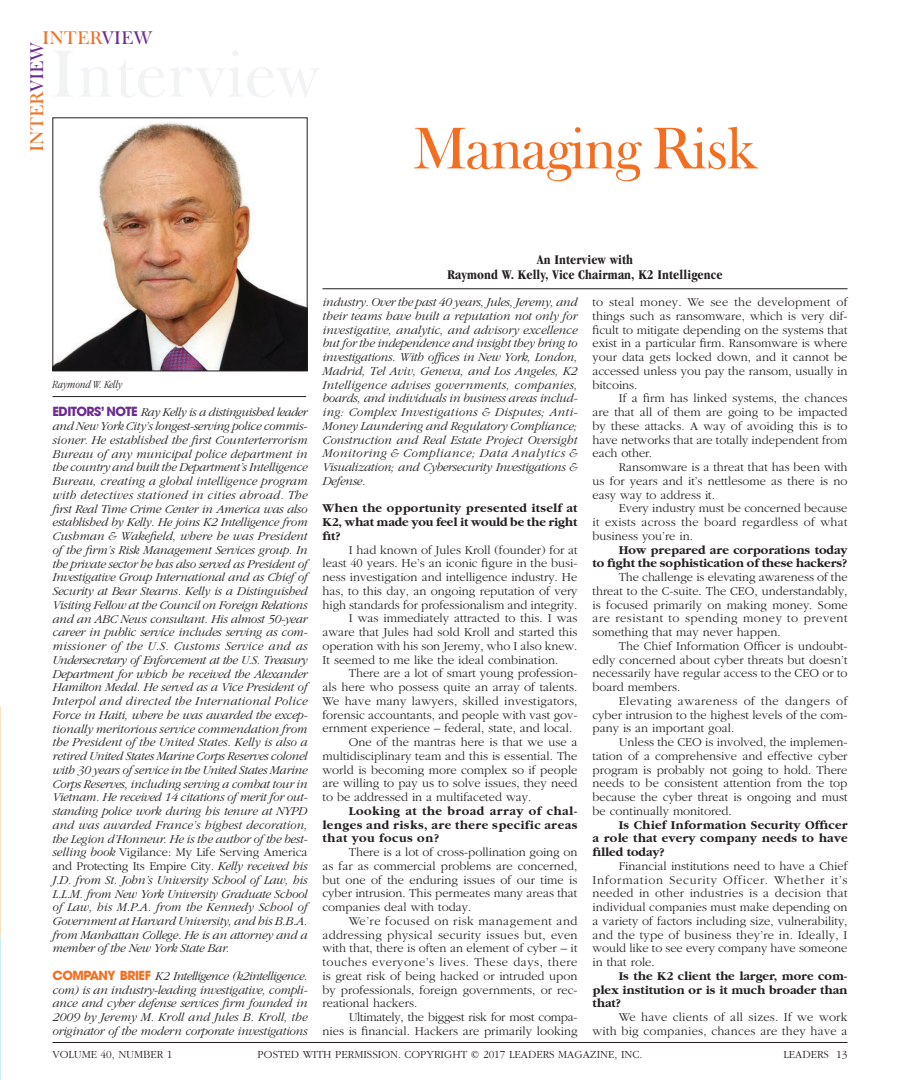
<style>
.page{position:relative;width:900px;height:1080px;background:#fff}
.page>*{position:absolute;margin:0;border:0;box-sizing:border-box;transform-origin:0 0}
.t1{font:60px "Frys Baskerville BT";letter-spacing:-.04em;color:#f36e21}
.t2{font:18.75px "Frys Baskerville BT";color:#f36e21}
.t3{font:700 condensed 13.75px/15px "Garamond";letter-spacing:.01em;color:#231f20;text-align:center}
.t4{font:300 12.5px/13.8px "Garamond";color:#231f20;text-align:justify}
.t5{font:italic 300 12.5px/13.8px "Garamond";letter-spacing:-.02em;color:#231f20;text-align:justify}
.t6{font:700 12.5px/13.8px "Garamond";color:#231f20;text-align:justify}
.t7{font:300 12.5px/13.8px "Garamond";letter-spacing:.02em;color:#231f20;text-align:right}
.t8{font:300 11.25px "Garamond";color:#231f20}
.t9{font:italic 300 condensed 11.25px "Garamond";color:#231f20}
.s1{color:#6e2c91}
.s2{font-family:"Avant Garde";font-weight:700;font-style:normal;color:#6e2c91}
.s3{font-style:normal}
.s4{font-family:"Avant Garde";font-weight:700;font-style:normal;color:#f36e21}
</style>
<div class="page">
<img style="left:0;top:707px;width:1px;height:229px">
<img style="left:54px;top:121px;width:252px;height:248px">
<div style="left:52px;top:118px;width:256px;height:253px;border:1px solid #231f20"></div>
<hr style="left:52px;top:396px;width:254px;height:1px;background:#231f20">
<hr style="left:322px;top:288px;width:526px;height:1px;background:#231f20">
<hr style="left:52px;top:1042px;width:796px;height:1px;background:#231f20">
<h2 class="t2" style="left:42px;top:26px;width:112px">INTER<span class="s1">VIEW</span></h2>
<h2 class="t2" style="left:25px;top:152px;width:112px;rotate:-90deg">INTER<span class="s1">VIEW</span></h2>
<h1 class="t1" style="left:413px;top:111px;width:346px">Managing Risk</h1>
<p class="t9" style="left:53px;top:378px;width:71px">Raymond W. Kelly</p>
<p class="t5" style="left:52px;top:406px;width:261px;text-align:left"><span class="s2">EDITORS’ NOTE</span> Ray Kelly is a distinguished leader and New York City’s longest-serving police commis&shy;sioner. He established the first Counterterrorism Bureau ofany municipal police department in the country and built the Department’s Intelligence Bureau, creating a global intelligence program with detectives stationed in cities abroad. The first Real Time Crime Center in America was also established by Kelly. He joins K2 Intelligence from Cushman &amp; Wakefield, where he was President ofthe firm’s Risk Management Services group. In the private sector he has also served as President of Investigative Group International and as Chiefof Security at Bear Stearns. Kelly is a Distinguished Visiting Fellow at the Council on Foreign Relations and an ABC News consultant. His almost 50-year career in public service includes serving as com&shy;missioner ofthe U.S. Customs Service and as Undersecretary ofEnforcement at the U.S. Treasury Department for which he received the Alexander Hamilton Medal. He served as a Vice President of Interpol and directed the International Police Force in Haiti, where he was awarded the excep&shy;tionally meritorious service commendation from the President ofthe United States. Kelly is also a retired United States Marine Corps Reserves colonel with 30 years ofservice in the United States Marine Corps Reserves, including serving a combat tour in Vietnam. He received 14 citations ofmerit for out&shy;standing police work during his tenure at NYPD and was awarded France’s highest decoration, the Legion d’Honneur. He is the author ofthe best&shy;selling book <span class="s3">Vigilance: My Life Serving America and Protecting Its Empire City</span>. Kelly received his J.D. from St. John’s University School ofLaw, his L.L.M. from New York University Graduate School ofLaw, his M.P.A. from the Kennedy School of Government at Harvard University, and his B.B.A. from Manhattan College. He is an attorney and a member ofthe New York State Bar.</p>
<p class="t5" style="left:52px;top:969px;width:257px"><span class="s4">COMPANY BRIEF</span> K2 Intelligence (k2intelligence. com) is an industry-leading investigative, compli&shy;ance and cyber defense services firm founded in 2009 by Jeremy M. Kroll and Jules B. Kroll, the originator ofthe modern corporate investigations</p>
<p class="t3" style="left:448px;top:252px;width:276px">An Interview with<br>Raymond W. Kelly, Vice Chairman, K2 Intelligence</p>
<p class="t5" style="left:322px;top:296px;width:257px">industry. Over the past 40 years, Jules, Jeremy, and their teams have built a reputation not only for investigative, analytic, and advisory excellence but for the independence and insight they bring to investigations. With offices in New York, London, Madrid, Tel Aviv, Geneva, and Los Angeles, K2<br>Intelligence advises governments, companies, boards, and individuals in business areas includ&shy;ing: Complex Investigations &amp; Disputes; Anti-Money Laundering and Regulatory Compliance; Construction and Real Estate Project Oversight Monitoring &amp; Compliance; Data Analytics &amp; Visualization; and Cybersecurity Investigations &amp; Defense.</p>
<p class="t6" style="left:322px;top:502px;width:257px">When the opportunity presented itself at K2, what made you feel it would be the right fit?</p>
<p class="t4" style="left:349px;top:543px;width:230px">I had known of Jules Kroll (founder) for at</p>
<p class="t4" style="left:322px;top:557px;width:257px">least 40 years. He’s an iconic figure in the busi-</p>
<p class="t4" style="left:322px;top:571px;width:256px">ness investigation and intelligence industry. He</p>
<p class="t4" style="left:322px;top:584px;width:256px">has, to this day, an ongoing reputation of very</p>
<p class="t4" style="left:322px;top:598px;width:256px">high standards for professionalism and integrity.</p>
<p class="t4" style="left:349px;top:612px;width:230px">I was immediately attracted to this. I was</p>
<p class="t4" style="left:322px;top:626px;width:257px">aware that Jules had sold Kroll and started this</p>
<p class="t4" style="left:322px;top:639px;width:257px">operation with his son Jeremy, who I also knew.</p>
<p class="t4" style="left:322px;top:653px;width:237px">It seemed to me like the ideal combination.</p>
<p class="t4" style="left:349px;top:667px;width:230px">There are a lot of smart young profession-</p>
<p class="t4" style="left:322px;top:681px;width:256px">als here who possess quite an array of talents.</p>
<p class="t7" style="left:322px;top:694px;width:257px">We have many lawyers, skilled investigators,</p>
<p class="t4" style="left:322px;top:708px;width:256px">forensic accountants, and people with vast gov-</p>
<p class="t4" style="left:322px;top:722px;width:251px">ernment experience – federal, state, and local.</p>
<p class="t4" style="left:349px;top:736px;width:230px">One of the mantras here is that we use a</p>
<p class="t4" style="left:322px;top:749px;width:256px">multidisciplinary team and this is essential. The</p>
<p class="t4" style="left:322px;top:763px;width:257px">world is becoming more complex so if people</p>
<p class="t4" style="left:322px;top:777px;width:257px">are willing to pay us to solve issues, they need</p>
<p class="t4" style="left:322px;top:791px;width:210px">to be addressed in a multifaceted way.</p>
<p class="t6" style="left:322px;top:804px;width:257px;text-indent:26px">Looking at the broad array of chal&shy;lenges and risks, are there specific areas that you focus on?</p>
<p class="t4" style="left:322px;top:846px;width:257px;text-indent:26px">There is a lot of cross-pollination going on as far as commercial problems are concerned, but one of the enduring issues of our time is cyber intrusion. This permeates many areas that companies deal with today.</p>
<p class="t4" style="left:322px;top:914px;width:257px;text-indent:26px">We’re focused on risk management and addressing physical security issues but, even with that, there is often an element of cyber – it touches everyone’s lives. These days, there is great risk of being hacked or intruded upon by professionals, foreign governments, or rec&shy;reational hackers.</p>
<p class="t4" style="left:322px;top:1011px;width:257px;text-align:right">Ultimately, the biggest risk for most compa-<br>nies is financial. Hackers are primarily looking</p>
<p class="t4" style="left:592px;top:296px;width:257px">to steal money. We see the development of things such as ransomware, which is very dif&shy;ficult to mitigate depending on the systems that exist in a particular firm. Ransomware is where your data gets locked down, and it cannot be accessed unless you pay the ransom, usually in bitcoins.</p>
<p class="t4" style="left:592px;top:392px;width:257px;text-indent:26px">If a firm has linked systems, the chances are that all of them are going to be impacted by these attacks. A way of avoiding this is to have networks that are totally independent from each other.</p>
<p class="t4" style="left:592px;top:461px;width:257px;text-indent:26px">Ransomware is a threat that has been with us for years and it’s nettlesome as there is no easy way to address it.</p>
<p class="t4" style="left:592px;top:502px;width:257px;text-indent:26px">Every industry must be concerned because it exists across the board regardless of what business you’re in.</p>
<p class="t6" style="left:592px;top:543px;width:257px;text-align:right">How prepared are corporations today<br>to fight the sophistication of these hackers?</p>
<p class="t4" style="left:592px;top:571px;width:257px;text-indent:26px">The challenge is elevating awareness of the threat to the C-suite. The CEO, understandably, is focused primarily on making money. Some are resistant to spending money to prevent something that may never happen.</p>
<p class="t4" style="left:592px;top:639px;width:256px;text-indent:26px">The Chief Information Officer is undoubt&shy;edly concerned about cyber threats but doesn’t necessarily have regular access to the CEO or to board members.</p>
<p class="t4" style="left:592px;top:694px;width:257px;text-indent:26px">Elevating awareness of the dangers of cyber intrusion to the highest levels of the com&shy;pany is an important goal.</p>
<p class="t4" style="left:592px;top:736px;width:257px;text-indent:26px">Unless the CEO is involved, the implemen&shy;tation of a comprehensive and effective cyber program is probably not going to hold. There needs to be consistent attention from the top because the cyber threat is ongoing and must be continually monitored.</p>
<p class="t6" style="left:592px;top:818px;width:257px;text-indent:26px">Is Chief Information Security Officer a role that every company needs to have filled today?</p>
<p class="t4" style="left:592px;top:859px;width:257px;text-indent:26px">Financial institutions need to have a Chief Information Security Officer. Whether it’s needed in other industries is a decision that individual companies must make depending on a variety of factors including size, vulnerability, and the type of business they’re in. Ideally, I would like to see every company have someone in that role.</p>
<p class="t6" style="left:592px;top:969px;width:257px;text-indent:26px">Is the K2 client the larger, more com&shy;plex institution or is it much broader than that?</p>
<p class="t7" style="left:592px;top:1011px;width:257px">We have clients of all sizes. If we work with big companies, chances are they have a</p>
<p class="t8" style="left:52px;top:1048px;width:121px">VOLUME 40, NUMBER 1</p>
<p class="t8" style="left:258px;top:1048px;width:386px">POSTED WITH PERMISSION. COPYRIGHT © 2017 LEADERS MAGAZINE, INC.</p>
<p class="t8" style="left:784px;top:1048px;width:65px">LEADERS 13</p>
</div>
